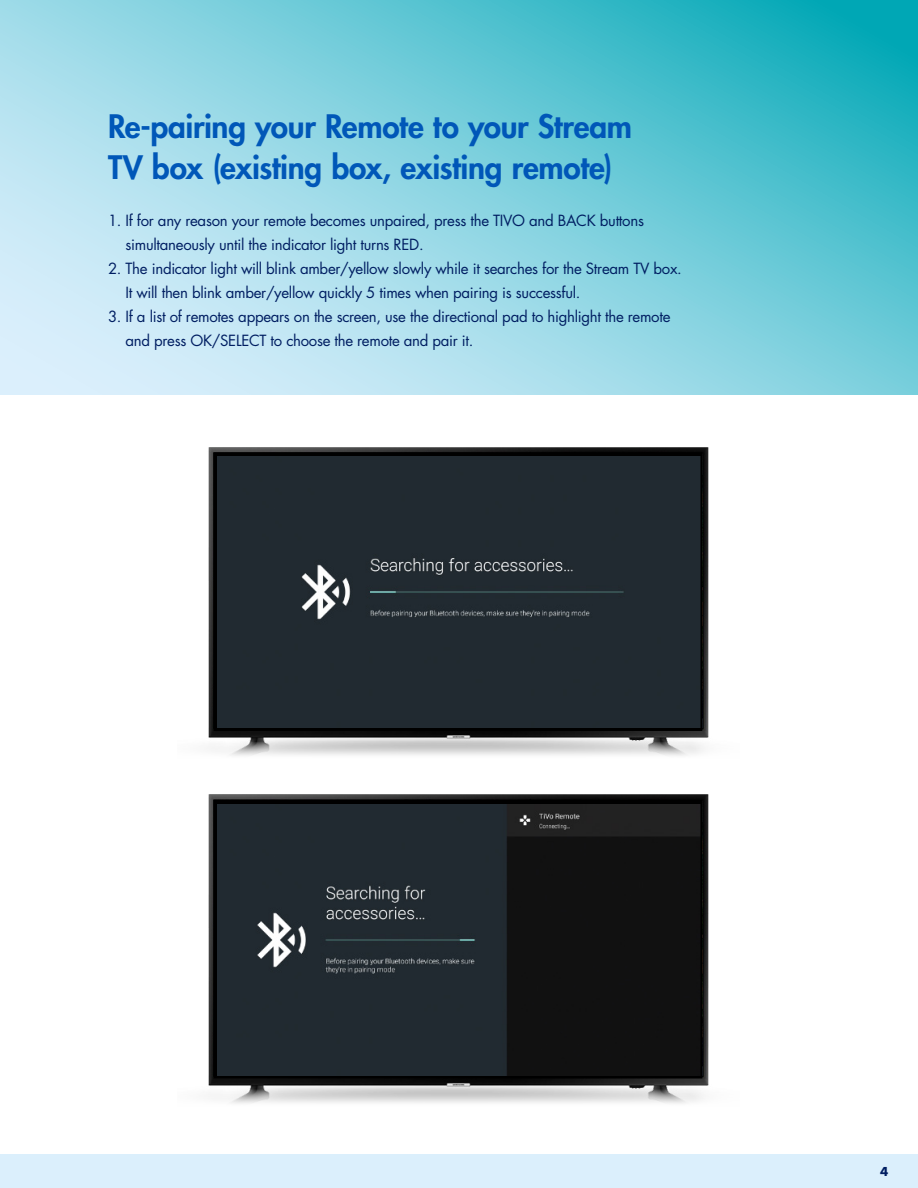
<style>
.page{position:relative;width:918px;height:1188px;background:#fff}
.page>*{position:absolute;margin:0;border:0;box-sizing:border-box;transform-origin:0 0}
.t1{font:800 31.5px/40.5px "Futura Std";letter-spacing:-.01em;color:#0057b8}
.t2{font:15px/24px "Futura Std";letter-spacing:-.02em;color:#001e62}
.t3{font:700 12px "Futura Std";color:#001e62}
</style>
<div class="page">
<svg style="left:0;top:0;width:918px;height:395px;background:#86d3e0"></svg>
<img style="left:208px;top:447px;width:501px;height:291px">
<div style="left:213px;top:452px;width:489px;height:279px;border:1px solid #000"></div>
<svg style="left:211px;top:738px;width:493px;height:18px"></svg>
<div style="left:217px;top:456px;width:483px;height:272px;background:#212a31"></div>
<img style="left:208px;top:795px;width:501px;height:290px">
<div style="left:213px;top:800px;width:489px;height:278px;border:1px solid #000"></div>
<svg style="left:208px;top:1085px;width:501px;height:19px"></svg>
<img style="left:217px;top:804px;width:483px;height:271px">
<div style="left:0;top:1155px;width:918px;height:33px;background:#dbeffc"></div>
<h1 class="t1" style="left:108px;top:107px;width:526px">Re-pairing your Remote to your Stream<br>TV box (existing box, existing remote)</h1>
<p class="t2" style="left:126px;top:209px;width:520px;text-indent:-18px">1. If for any reason your remote becomes unpaired, press the TIVO and BACK buttons simultaneously until the indicator light turns RED.</p>
<p class="t2" style="left:126px;top:257px;width:558px;text-indent:-18px">2. The indicator light will blink amber/yellow slowly while it searches for the Stream TV box.<br>It will then blink amber/yellow quickly 5 times when pairing is successful.</p>
<p class="t2" style="left:126px;top:305px;width:546px;text-indent:-18px">3. If a list of remotes appears on the screen, use the directional pad to highlight the remote and press OK/SELECT to choose the remote and pair it.</p>
<p class="t3" style="left:880px;top:1164px;width:10px">4</p>
</div>
